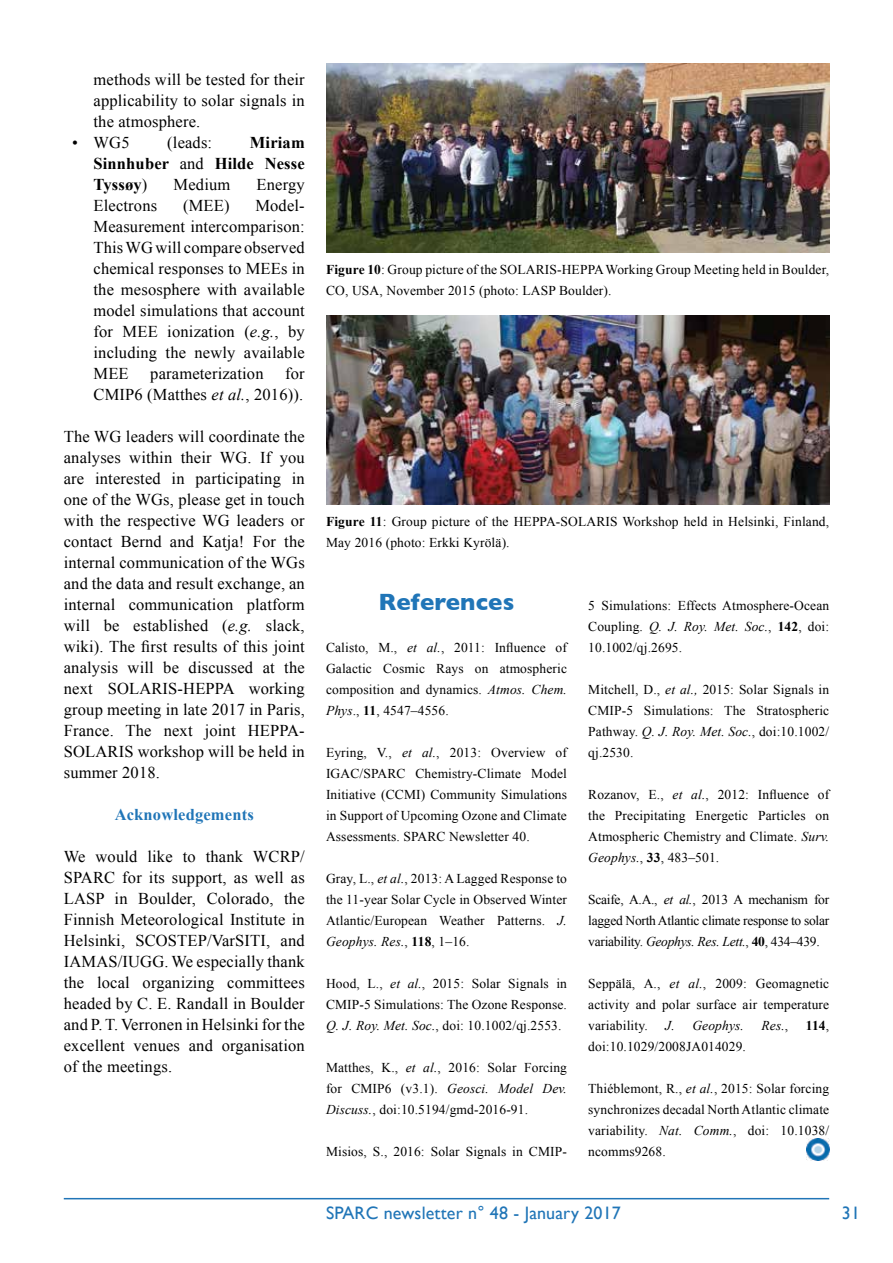
<style>
.page{position:relative;width:893px;height:1263px;background:#fff}
.page>*{position:absolute;margin:0;border:0;box-sizing:border-box;transform-origin:0 0}
.t1{font:700 24px "Gill Sans";letter-spacing:.01em;color:#2075b7}
.t2{font:18px "Gill Sans";letter-spacing:.01em;color:#2075b7}
.t3{font:16.5px/21px "Times New Roman";letter-spacing:.01em;color:#000;text-align:justify}
.t4{font:700 16.5px/21px "Times New Roman";letter-spacing:.01em;color:#000;text-align:justify}
.t5{font:700 16.5px "Times New Roman";letter-spacing:.01em;color:#2075b7}
.t6{font:13.5px/21px "Times New Roman";letter-spacing:.01em;color:#000;text-align:justify}
.t7{font:italic 13.5px "Times New Roman";letter-spacing:.01em;color:#000}
.t8{font:700 13.5px "Times New Roman";color:#000}
.s1{font-weight:400}
.s2{font-style:italic}
.s3{font-weight:700}
.s4{font-style:normal}
</style>
<div class="page">
<hr style="left:64px;top:1198px;width:765px;height:1px;background:#2075b7">
<img style="left:326px;top:316px;width:503px;height:189px">
<img style="left:326px;top:64px;width:503px;height:189px">
<img style="left:806px;top:1139px;width:23px;height:22px">
<p class="t3" style="left:94px;top:69px;width:213px">methods will be tested for their applicability to solar signals in the atmosphere.</p>
<p class="t3" style="left:72px;top:132px;width:59px">• WG5</p>
<p class="t3" style="left:167px;top:132px;width:46px">(leads:</p>
<p class="t4" style="left:94px;top:131px;width:213px;text-indent:156px">Miriam Sinnhuber <span class="s1">and</span> Hilde Nesse Tyssøy<span class="s1">)</span></p>
<p class="t3" style="left:174px;top:174px;width:58px">Medium</p>
<p class="t3" style="left:257px;top:174px;width:50px">Energy</p>
<p class="t3" style="left:94px;top:195px;width:213px;text-indent:162px">Model-Measurement intercomparison:<br>This WG will compare observed chemical responses to MEEs in the mesosphere with available model simulations that account for MEE ionization (<span class="s2">e.g.</span>, by including the newly available MEE</p>
<p class="t3" style="left:94px;top:195px;width:65px">Electrons</p>
<p class="t3" style="left:183px;top:195px;width:48px">(MEE)</p>
<p class="t3" style="left:150px;top:363px;width:115px">parameterization</p>
<p class="t3" style="left:94px;top:363px;width:213px;text-align:right">for<br>CMIP6 (Matthes <span class="s2">et al.</span>, 2016)).</p>
<p class="t3" style="left:64px;top:426px;width:243px">The WG leaders will coordinate the analyses within their WG. If you are interested in participating in one of the WGs, please get in touch with the respective WG leaders or contact Bernd and Katja! For the internal communication of the WGs and the data and result exchange, an internal communication platform will be established (<span class="s2">e.g.</span> slack, wiki). The first results of this joint analysis will be discussed at the next SOLARIS-HEPPA working group meeting in late 2017 in Paris, France. The next joint HEPPA-SOLARIS workshop will be held in summer 2018.</p>
<p class="t5" style="left:115px;top:803px;width:141px">Acknowledgements</p>
<p class="t3" style="left:64px;top:846px;width:242px">We would like to thank WCRP/ SPARC for its support, as well as LASP in Boulder, Colorado, the Finnish Meteorological Institute in Helsinki, SCOSTEP/VarSITI, and IAMAS/IUGG. We especially thank the local organizing committees headed by C. E. Randall in Boulder and P. T. Verronen in Helsinki for the excellent venues and organisation of the meetings.</p>
<p class="t6" style="left:326px;top:259px;width:505px"><span class="s3">Figure 10</span>: Group picture of the SOLARIS-HEPPA Working Group Meeting held in Boulder,<br>CO, USA, November 2015 (photo: LASP Boulder).</p>
<p class="t6" style="left:326px;top:511px;width:505px"><span class="s3">Figure 11</span>: Group picture of the HEPPA-SOLARIS Workshop held in Helsinki, Finland,<br>May 2016 (photo: Erkki Kyrölä).</p>
<h1 class="t1" style="left:379px;top:583px;width:137px">References</h1>
<p class="t6" style="left:326px;top:637px;width:242px">Calisto, M., <span class="s2">et al.</span>, 2011: Influence of Galactic Cosmic Rays on atmospheric composition and dynamics. <span class="s2">Atmos. Chem.<br>Phys</span>., <span class="s3">11</span>, 4547–4556.</p>
<p class="t6" style="left:326px;top:742px;width:242px">Eyring, V., <span class="s2">et al.</span>, 2013: Overview of IGAC/SPARC Chemistry-Climate Model Initiative (CCMI) Community Simulations in Support of Upcoming Ozone and Climate Assessments. SPARC Newsletter 40.</p>
<p class="t6" style="left:326px;top:868px;width:242px">Gray, L., <span class="s2">et al.</span>, 2013: A Lagged Response to the 11-year Solar Cycle in Observed Winter Atlantic/European Weather Patterns. <span class="s2">J.<br>Geophys. Res.</span>, <span class="s3">118</span>, 1–16.</p>
<p class="t6" style="left:326px;top:973px;width:242px">Hood, L., <span class="s2">et al.</span>, 2015: Solar Signals in CMIP-5 Simulations: The Ozone Response.<br><span class="s2">Q. J. Roy. Met. Soc.</span>, doi: 10.1002/qj.2553.</p>
<p class="t6" style="left:326px;top:1057px;width:242px">Matthes, K., <span class="s2">et al.</span>, 2016: Solar Forcing for CMIP6 (v3.1). <span class="s2">Geosci. Model Dev.<br>Discuss.</span>, doi:10.5194/gmd-2016-91.</p>
<p class="t6" style="left:326px;top:1141px;width:242px">Misios, S., 2016: Solar Signals in CMIP-</p>
<p class="t6" style="left:588px;top:595px;width:242px">5 Simulations: Effects Atmosphere-Ocean Coupling. <span class="s2">Q. J. Roy. Met. Soc.</span>, <span class="s3">142</span>, doi:<br>10.1002/qj.2695.</p>
<p class="t6" style="left:588px;top:679px;width:242px">Mitchell, D., <span class="s2">et al.,</span> 2015: Solar Signals in CMIP-5 Simulations: The Stratospheric Pathway. <span class="s2">Q. J. Roy. Met. Soc.</span>, doi:10.1002/ qj.2530.</p>
<p class="t6" style="left:588px;top:784px;width:242px">Rozanov, E., <span class="s2">et al.</span>, 2012: Influence of the Precipitating Energetic Particles on Atmospheric Chemistry and Climate. <span class="s2">Surv.<br>Geophys.</span>, <span class="s3">33</span>, 483–501.</p>
<p class="t6" style="left:588px;top:889px;width:242px">Scaife, A.A., <span class="s2">et al.</span>, 2013 A mechanism for lagged North Atlantic climate response to solar variability. <span class="s2">Geophys. Res. Lett.</span>, <span class="s3">40</span>, 434–439.</p>
<p class="t6" style="left:588px;top:973px;width:243px">Seppälä, A., <span class="s2">et al.</span>, 2009: Geomagnetic activity and polar surface air temperature variability.</p>
<p class="t7" style="left:665px;top:1016px;width:80px">J. Geophys.</p>
<p class="t7" style="left:762px;top:1016px;width:28px">Res.<span class="s4">,</span></p>
<p class="t8" style="left:806px;top:1016px;width:25px">114<span class="s1">,</span></p>
<p class="t6" style="left:588px;top:1036px;width:159px">doi:10.1029/2008JA014029.</p>
<p class="t6" style="left:588px;top:1078px;width:242px">Thiéblemont, R., <span class="s2">et al.</span>, 2015: Solar forcing synchronizes decadal North Atlantic climate variability. <span class="s2">Nat. Comm.</span>, doi: 10.1038/ ncomms9268.</p>
<h2 class="t2" style="left:326px;top:1202px;width:296px">SPARC newsletter n° 48 - January 2017</h2>
<h2 class="t2" style="left:842px;top:1202px;width:20px">31</h2>
</div>
